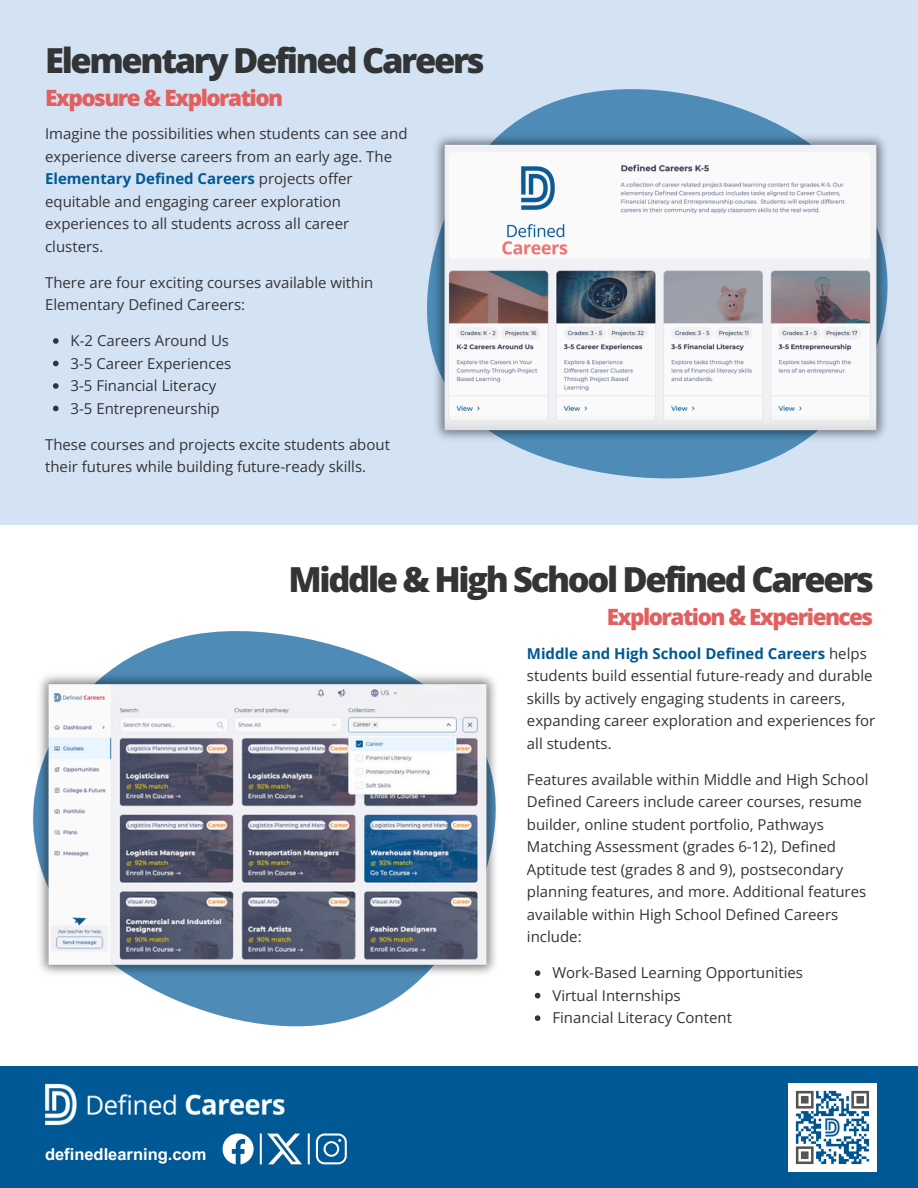
<style>
.page{position:relative;width:918px;height:1188px;background:#fff}
.page>*{position:absolute;margin:0;border:0;box-sizing:border-box;transform-origin:0 0}
.t1{font:800 34.5px "Open Sans";letter-spacing:-.07em;color:#333436}
.t2{font:800 22.5px "Open Sans";letter-spacing:-.07em;color:#e25f5f}
.t3{font:700 16.5px "Arial MT Pro";color:#fff}
.t4{font:15px/22.5px "Open Sans";color:#333436}
.s1{font-weight:700;color:#005994}
</style>
<div class="page">
<div style="left:1px;top:1066px;width:917px;height:122px;background:#005994"></div>
<img style="left:789px;top:1083px;width:88px;height:88px">
<svg style="left:223px;top:1134px;width:30px;height:30px"></svg>
<hr style="left:260px;top:1134px;width:2px;height:30px;background:#fff">
<hr style="left:308px;top:1134px;width:2px;height:30px;background:#fff">
<svg style="left:316px;top:1134px;width:31px;height:30px"></svg>
<img style="left:268px;top:1134px;width:34px;height:30px">
<svg style="left:535px;top:970px;width:5px;height:6px"></svg>
<svg style="left:535px;top:993px;width:5px;height:5px"></svg>
<svg style="left:535px;top:1015px;width:5px;height:6px"></svg>
<div style="left:0;top:0;width:918px;height:525px;background:#d4e3f4"></div>
<svg style="left:53px;top:338px;width:6px;height:6px"></svg>
<svg style="left:53px;top:361px;width:6px;height:5px"></svg>
<svg style="left:53px;top:383px;width:6px;height:6px"></svg>
<svg style="left:53px;top:406px;width:6px;height:5px"></svg>
<svg style="left:506px;top:89px;width:290px;height:390px;fill:#4e8cb7"></svg>
<img style="left:427px;top:129px;width:461px;height:317px">
<img style="left:478px;top:154px;width:115px;height:119px">
<svg style="left:115px;top:631px;width:304px;height:396px;fill:#4e8cb7"></svg>
<img style="left:32px;top:667px;width:464px;height:314px">
<img style="left:45px;top:1083px;width:240px;height:43px">
<p class="t1" style="left:45px;top:36px;width:441px">Elementary Defined Careers</p>
<p class="t2" style="left:45px;top:82px;width:240px">Exposure &amp; Exploration</p>
<p class="t4" style="left:45px;top:122px;width:364px">Imagine the possibilities when students can see and experience diverse careers from an early age. The <span class="s1">Elementary Defined Careers</span> projects offer equitable and engaging career exploration experiences to all students across all career clusters.</p>
<p class="t4" style="left:45px;top:270px;width:330px">There are four exciting courses available within<br>Elementary Defined Careers:</p>
<p class="t4" style="left:71px;top:329px;width:160px">K-2 Careers Around Us</p>
<p class="t4" style="left:71px;top:351px;width:162px">3-5 Career Experiences</p>
<h1 class="t4" style="left:71px;top:374px;width:147px">3-5 Financial Literacy</h1>
<h2 class="t4" style="left:71px;top:396px;width:151px">3-5 Entrepreneurship</h2>
<p class="t4" style="left:45px;top:432px;width:346px">These courses and projects excite students about their futures while building future-ready skills.</p>
<p class="t1" style="left:289px;top:555px;width:587px">Middle &amp; High School Defined Careers</p>
<p class="t2" style="left:607px;top:601px;width:268px">Exploration &amp; Experiences</p>
<h2 class="t3" style="left:45px;top:1148px;width:163px">definedlearning.com</h2>
<p class="t4" style="left:527px;top:642px;width:350px"><span class="s1">Middle and High School Defined Careers</span> helps students build essential future-ready and durable skills by actively engaging students in careers, expanding career exploration and experiences for all students.</p>
<p class="t4" style="left:527px;top:768px;width:343px">Features available within Middle and High School Defined Careers include career courses, resume builder, online student portfolio, Pathways Matching Assessment (grades 6-12), Defined Aptitude test (grades 8 and 9), postsecondary planning features, and more. Additional features available within High School Defined Careers include:</p>
<p class="t4" style="left:552px;top:961px;width:252px">Work-Based Learning Opportunities</p>
<p class="t4" style="left:552px;top:984px;width:130px">Virtual Internships</p>
<p class="t4" style="left:552px;top:1006px;width:181px">Financial Literacy Content</p>
</div>
